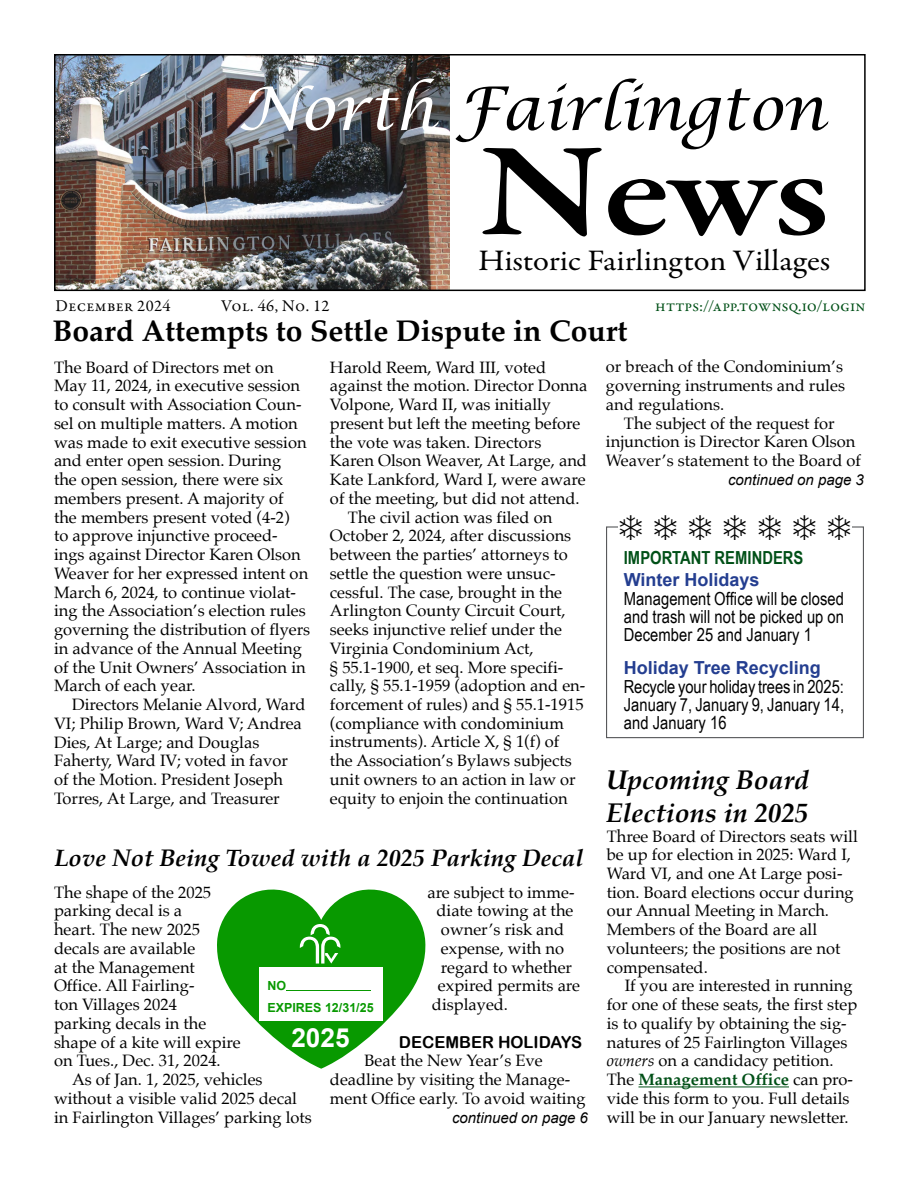
<style>
.page{position:relative;width:918px;height:1188px;background:#fff}
.page>*{position:absolute;margin:0;border:0;box-sizing:border-box;transform-origin:0 0}
.t1{font:600 135px "Garamond Premr Pro";color:#000;scale:1.2 1}
.t2{font:italic 60px "Lucida Calligraphy";color:#000}
.t3{font:36px "Zapf Dingbats ITC";color:#000}
.t4{font:700 30px "Palatino";color:#000}
.t5{font:30px "Garamond Premr Pro";color:#000;scale:1.09 1}
.t6{font:italic 700 27px/33px "Palatino";color:#000}
.t7{font:700 26.4px "Arial";color:#fff}
.t8{font:italic 700 24px "Palatino";color:#000}
.t9{font:18px/18px "Arial Narrow";letter-spacing:.005em;color:#000;text-align:justify}
.t10{font:700 18px "Arial";color:#243e90}
.t11{font:700 18px "Arial Narrow";color:#005017}
.t12{font:16.5px/18.8px "Palatino";color:#000}
.t13{font:16.5px "Garamond Premr Pro";letter-spacing:-.005em;color:#005017}
.t14{font:16.5px "Garamond Premr Pro";letter-spacing:.025em;color:#000}
.t15{font:16.5px "Arial Rounded MT Bold";color:#000}
.t16{font:italic 15px "Arial";color:#000}
.t17{font:700 12.6px/22px "Arial";color:#089900}
.s1{color:#fff}
.s2{font-style:italic}
.s3{font-weight:700;color:#005017}
</style>
<div class="page">
<img style="left:57px;top:57px;width:393px;height:231px">
<div style="left:54px;top:54px;width:812px;height:237px;border:2px solid #000"></div>
<svg style="left:217px;top:889px;width:209px;height:180px"></svg>
<hr style="left:638px;top:1086px;width:151px;height:1px;background:#005017">
<div style="left:606px;top:526px;width:258px;height:212px;border:1px solid #58595b"></div>
<div style="left:618px;top:513px;width:234px;height:27px;background:#fff"></div>
<h2 class="t2" style="left:238px;top:72px;width:589px"><span class="s1">North</span> Fairlington</h2>
<h1 class="t1" style="left:480px;top:110px;width:293px">News</h1>
<h3 class="t5" style="left:478px;top:242px;width:325px">Historic Fairlington Villages</h3>
<p class="t14" style="left:56px;top:295px;width:117px">December 2024</p>
<p class="t14" style="left:221px;top:295px;width:110px">Vol. 46, No. 12</p>
<p class="t13" style="left:655px;top:295px;width:212px">https://app.townsq.io/login</p>
<h3 class="t4" style="left:53px;top:305px;width:576px">Board Attempts to Settle Dispute in Court</h3>
<p class="t12" style="left:54px;top:358px;width:258px">The Board of Directors met on<br>May 11, 2024, in executive session to consult with Association Coun&shy;sel on multiple matters. A motion was made to exit executive session and enter open session. During<br>the open session, there were six members present. A majority of the members present voted (4-2)<br>to approve injunctive proceed&shy;ings against Director Karen Olson<br>Weaver for her expressed intent on<br>March 6, 2024, to continue violat&shy;ing the Association’s election rules governing the distribution of flyers in advance of the Annual Meeting of the Unit Owners’ Association in<br>March of each year.</p>
<p class="t12" style="left:54px;top:695px;width:253px;text-indent:18px">Directors Melanie Alvord, Ward<br>VI; Philip Brown, Ward V; Andrea<br>Dies, At Large; and Douglas<br>Faherty, Ward IV; voted in favor of the Motion. President Joseph<br>Torres, At Large, and Treasurer</p>
<p class="t12" style="left:330px;top:358px;width:218px">Harold Reem, Ward III, voted</p>
<p class="t12" style="left:330px;top:376px;width:259px">against the motion. Director Donna</p>
<p class="t12" style="left:330px;top:395px;width:223px">Volpone, Ward II, was initially</p>
<p class="t12" style="left:330px;top:414px;width:252px">present but left the meeting before</p>
<p class="t12" style="left:330px;top:433px;width:213px">the vote was taken. Directors</p>
<p class="t12" style="left:330px;top:451px;width:259px">Karen Olson Weaver, At Large, and</p>
<p class="t12" style="left:330px;top:470px;width:257px">Kate Lankford, Ward I, were aware</p>
<p class="t12" style="left:330px;top:489px;width:251px">of the meeting, but did not attend.</p>
<p class="t12" style="left:348px;top:507px;width:206px">The civil action was filed on</p>
<p class="t12" style="left:330px;top:526px;width:243px">October 2, 2024, after discussions</p>
<p class="t12" style="left:330px;top:545px;width:239px">between the parties’ attorneys to</p>
<p class="t12" style="left:330px;top:564px;width:227px">settle the question were unsuc-</p>
<p class="t12" style="left:330px;top:582px;width:234px">cessful. The case, brought in the</p>
<p class="t12" style="left:330px;top:601px;width:237px">Arlington County Circuit Court,</p>
<p class="t12" style="left:330px;top:620px;width:234px">seeks injunctive relief under the</p>
<p class="t12" style="left:330px;top:639px;width:205px">Virginia Condominium Act,</p>
<p class="t12" style="left:330px;top:657px;width:235px">§ 55.1-1900, et seq. More specifi-</p>
<p class="t12" style="left:330px;top:676px;width:257px">cally, § 55.1-1959 (adoption and en-</p>
<p class="t12" style="left:330px;top:695px;width:255px">forcement of rules) and § 55.1-1915</p>
<p class="t12" style="left:330px;top:714px;width:236px">(compliance with condominium</p>
<p class="t12" style="left:330px;top:732px;width:231px">instruments). Article X, § 1(f) of</p>
<p class="t12" style="left:330px;top:751px;width:243px">the Association’s Bylaws subjects</p>
<p class="t12" style="left:330px;top:770px;width:247px">unit owners to an action in law or</p>
<p class="t12" style="left:330px;top:789px;width:239px">equity to enjoin the continuation</p>
<h3 class="t8" style="left:54px;top:838px;width:531px">Love Not Being Towed with a 2025 Parking Decal</h3>
<p class="t12" style="left:54px;top:883px;width:188px">The shape of the 2025 parking decal is a<br>heart. The new 2025 decals are available<br>at the Management<br>Office. All Fairling-<br>ton Villages 2024<br>parking decals in the shape of a kite will expire on Tues., Dec. 31, 2024.</p>
<p class="t12" style="left:54px;top:1070px;width:259px;text-indent:18px">As of Jan. 1, 2025, vehicles without a visible valid 2025 decal in Fairlington Villages’ parking lots</p>
<p class="t12" style="left:427px;top:883px;width:149px">are subject to imme-</p>
<p class="t12" style="left:436px;top:901px;width:139px">diate towing at the</p>
<p class="t12" style="left:441px;top:920px;width:125px">owner’s risk and</p>
<p class="t12" style="left:441px;top:939px;width:125px">expense, with no</p>
<p class="t12" style="left:441px;top:958px;width:133px">regard to whether</p>
<p class="t12" style="left:438px;top:976px;width:144px">expired permits are</p>
<p class="t12" style="left:432px;top:995px;width:78px">displayed.</p>
<p class="t15" style="left:399px;top:1032px;width:185px">DECEMBER HOLIDAYS</p>
<p class="t12" style="left:330px;top:1051px;width:257px;text-indent:35px">Beat the New Year’s Eve deadline by visiting the Manage&shy;ment Office early. To avoid waiting</p>
<p class="t17" style="left:268px;top:975px;width:108px">NO<br>EXPIRES 12/31/25</p>
<h3 class="t7" style="left:291px;top:1019px;width:60px">2025</h3>
<p class="t16" style="left:452px;top:1108px;width:137px">continued on page 6</p>
<p class="t12" style="left:606px;top:357px;width:241px;text-align:justify">or breach of the Condominium’s governing instruments and rules and regulations.</p>
<p class="t12" style="left:606px;top:414px;width:257px;text-align:center">The subject of the request for injunction is Director Karen Olson<br>Weaver’s statement to the Board of</p>
<p class="t16" style="left:728px;top:470px;width:137px">continued on page 3</p>
<h3 class="t3" style="left:618px;top:511px;width:235px">❄ ❄ ❄ ❄ ❄ ❄ ❄</h3>
<p class="t11" style="left:624px;top:544px;width:181px">IMPORTANT REMINDERS</p>
<p class="t10" style="left:624px;top:567px;width:137px">Winter Holidays</p>
<p class="t9" style="left:624px;top:589px;width:222px">Management Office will be closed and trash will not be picked up on December 25 and January 1</p>
<p class="t10" style="left:624px;top:655px;width:199px">Holiday Tree Recycling</p>
<p class="t9" style="left:624px;top:677px;width:222px">Recycle your holiday trees in 2025:<br>January 7, January 9, January 14, and January 16</p>
<h3 class="t6" style="left:606px;top:763px;width:205px">Upcoming Board<br>Elections in 2025</h3>
<p class="t12" style="left:607px;top:826px;width:253px">Three Board of Directors seats will be up for election in 2025: Ward I,<br>Ward VI, and one At Large posi&shy;tion. Board elections occur during our Annual Meeting in March.<br>Members of the Board are all volunteers; the positions are not compensated.</p>
<p class="t12" style="left:607px;top:976px;width:252px;text-indent:18px">If you are interested in running for one of these seats, the first step is to qualify by obtaining the sig&shy;natures of 25 Fairlington Villages <span class="s2">owners</span> on a candidacy petition.<br>The <span class="s3">Management Office</span> can pro&shy;vide this form to you. Full details will be in our January newsletter.</p>
</div>
